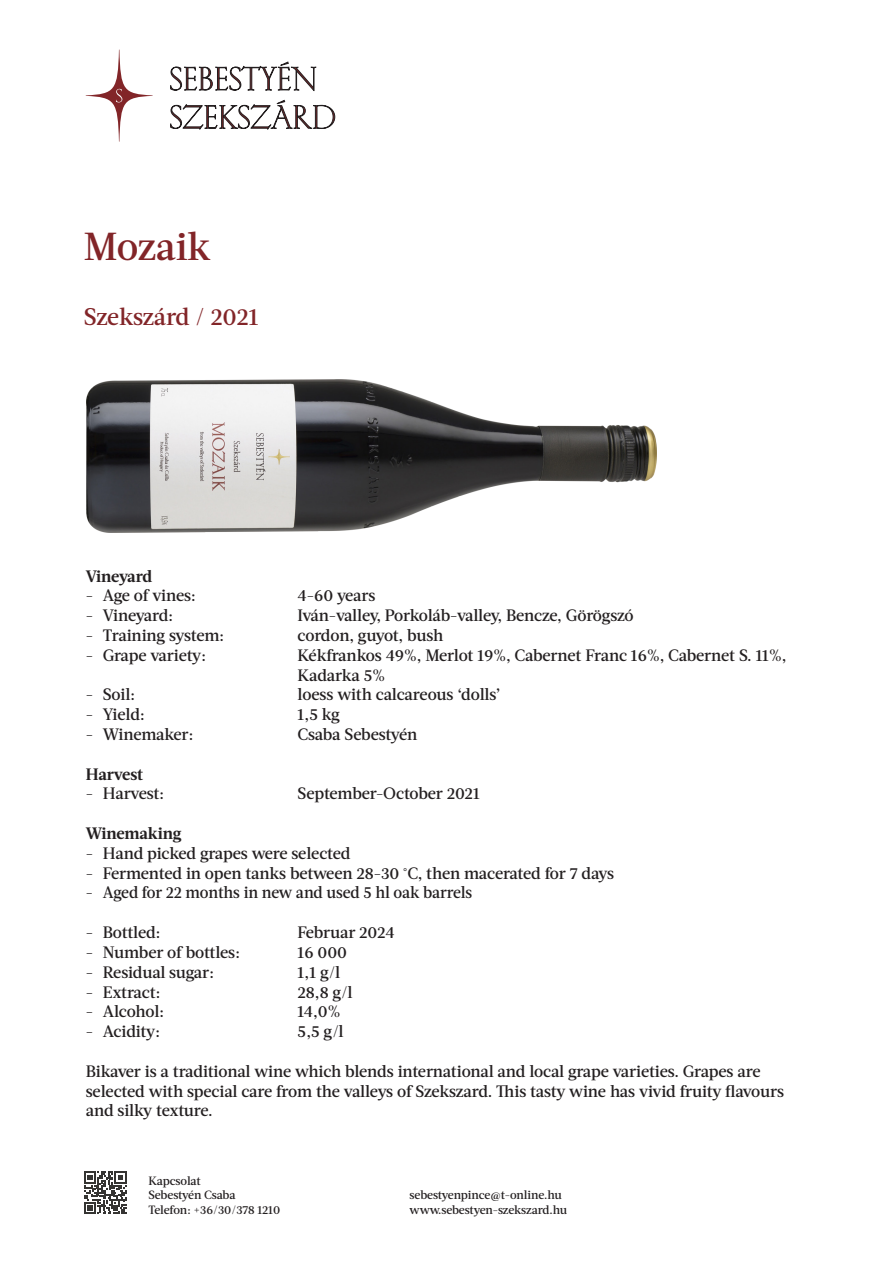
<style>
.page{position:relative;width:893px;height:1263px;background:#fff}
.page>*{position:absolute;margin:0;border:0;box-sizing:border-box;transform-origin:0 0}
.t1{font:500 39px "Acta";letter-spacing:-.015em;color:#822528}
.t2{font:500 24px "Acta";letter-spacing:-.015em;color:#822528}
.t3{font:500 16.5px/19.8px "Acta";letter-spacing:-.015em;color:#231f20}
.t4{font:500 16.5px "Acta";letter-spacing:-.015em;color:#231f20;scale:.96 1}
.t5{font:700 16.5px "Acta";letter-spacing:-.015em;color:#231f20}
.t6{font:500 12px "Acta";letter-spacing:-.015em;color:#231f20}
</style>
<div class="page">
<svg style="left:84px;top:1171px;width:42px;height:43px"></svg>
<svg style="left:170px;top:62px;width:146px;height:29px"></svg>
<svg style="left:170px;top:100px;width:165px;height:29px"></svg>
<svg style="left:86px;top:50px;width:67px;height:92px"></svg>
<img style="left:86px;top:379px;width:571px;height:153px">
<p class="t1" style="left:84px;top:223px;width:128px">Mozaik</p>
<p class="t2" style="left:84px;top:302px;width:176px">Szekszárd / 2021</p>
<p class="t5" style="left:86px;top:566px;width:68px">Vineyard</p>
<p class="t3" style="left:86px;top:586px;width:112px">- Age of vines:</p>
<p class="t3" style="left:86px;top:606px;width:89px">- Vineyard:</p>
<p class="t3" style="left:86px;top:625px;width:140px">- Training system:</p>
<p class="t3" style="left:86px;top:645px;width:122px">- Grape variety:</p>
<p class="t3" style="left:86px;top:685px;width:51px">- Soil:</p>
<p class="t3" style="left:86px;top:705px;width:60px">- Yield:</p>
<p class="t3" style="left:86px;top:724px;width:109px">- Winemaker:</p>
<p class="t5" style="left:86px;top:764px;width:59px">Harvest</p>
<p class="t3" style="left:86px;top:784px;width:80px">- Harvest:</p>
<p class="t5" style="left:86px;top:823px;width:97px">Winemaking</p>
<p class="t3" style="left:86px;top:843px;width:266px">- Hand picked grapes were selected</p>
<p class="t3" style="left:86px;top:863px;width:530px">- Fermented in open tanks between 28-30 °C, then macerated for 7 days</p>
<p class="t4" style="left:86px;top:883px;width:404px">- Aged for 22 months in new and used 5 hl oak barrels</p>
<p class="t3" style="left:86px;top:922px;width:76px">- Bottled:</p>
<p class="t3" style="left:86px;top:942px;width:156px">- Number of bottles:</p>
<p class="t3" style="left:86px;top:962px;width:130px">- Residual sugar:</p>
<p class="t3" style="left:86px;top:982px;width:76px">- Extract:</p>
<p class="t3" style="left:86px;top:1002px;width:80px">- Alcohol:</p>
<p class="t3" style="left:86px;top:1021px;width:76px">- Acidity:</p>
<p class="t3" style="left:86px;top:1061px;width:700px">Bikaver is a traditional wine which blends international and local grape varieties. Grapes are selected with special care from the valleys of Szekszard. This tasty wine has vivid fruity flavours and silky texture.</p>
<p class="t3" style="left:298px;top:586px;width:79px">4-60 years</p>
<p class="t3" style="left:298px;top:606px;width:337px">Iván-valley, Porkoláb-valley, Bencze, Görögszó</p>
<p class="t3" style="left:298px;top:625px;width:147px">cordon, guyot, bush</p>
<p class="t3" style="left:298px;top:645px;width:490px">Kékfrankos 49%, Merlot 19%, Cabernet Franc 16%, Cabernet S. 11%,<br>Kadarka 5%</p>
<p class="t3" style="left:298px;top:685px;width:204px">loess with calcareous ‘dolls’</p>
<p class="t3" style="left:298px;top:705px;width:44px">1,5 kg</p>
<p class="t3" style="left:298px;top:724px;width:121px">Csaba Sebestyén</p>
<p class="t3" style="left:298px;top:784px;width:184px">September-October 2021</p>
<p class="t3" style="left:298px;top:922px;width:98px">Februar 2024</p>
<p class="t3" style="left:298px;top:942px;width:51px">16 000</p>
<p class="t3" style="left:298px;top:962px;width:44px">1,1 g/l</p>
<p class="t3" style="left:298px;top:982px;width:56px">28,8 g/l</p>
<p class="t3" style="left:298px;top:1002px;width:44px">14,0%</p>
<p class="t3" style="left:298px;top:1021px;width:47px">5,5 g/l</p>
<p class="t6" style="left:148px;top:1173px;width:54px">Kapcsolat</p>
<p class="t6" style="left:148px;top:1188px;width:89px">Sebestyén Csaba</p>
<p class="t6" style="left:148px;top:1202px;width:133px">Telefon: +36/30/378 1210</p>
<p class="t6" style="left:410px;top:1188px;width:154px">sebestyenpince@t-online.hu</p>
<p class="t6" style="left:410px;top:1202px;width:159px">www.sebestyen-szekszard.hu</p>
</div>
